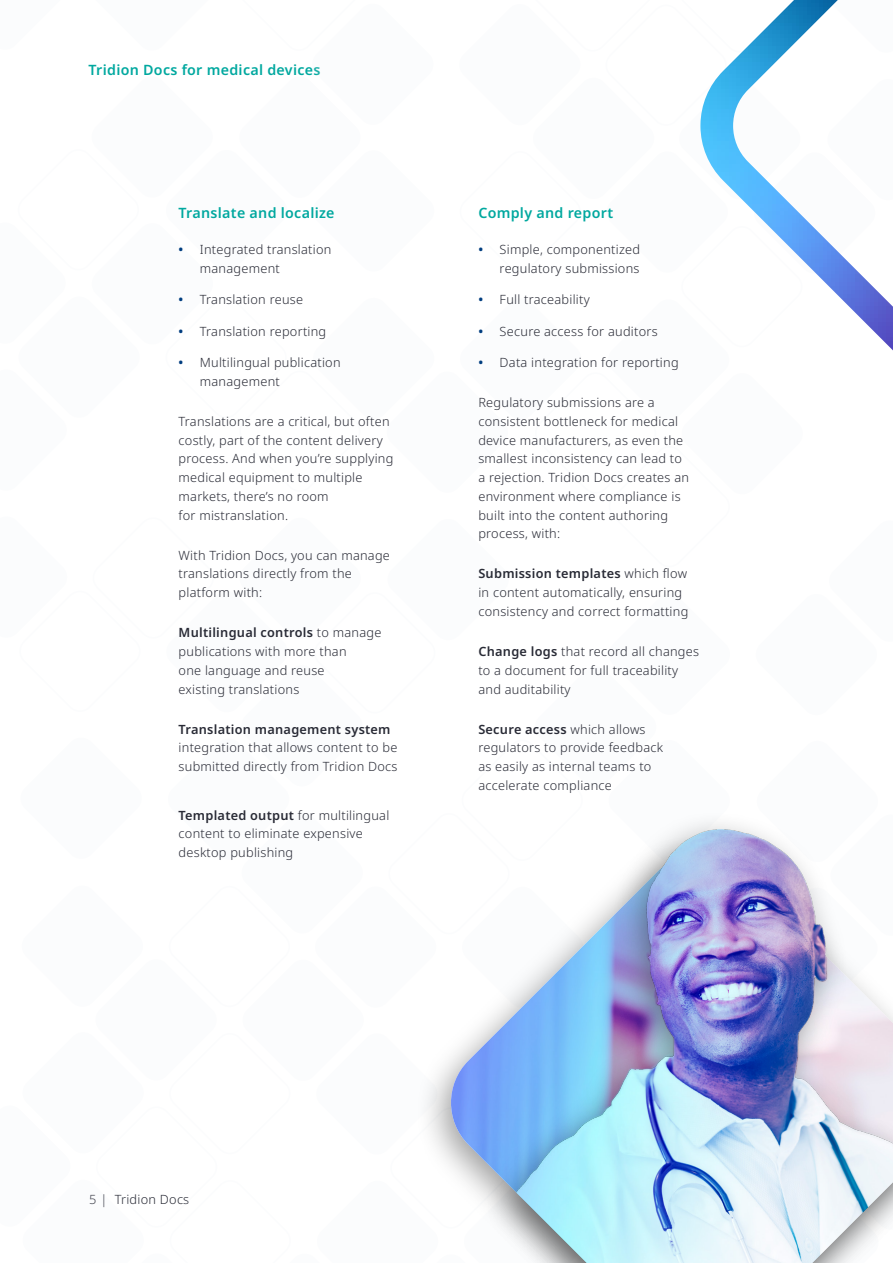
<style>
.page{position:relative;width:893px;height:1263px;background:#fff}
.page>*{position:absolute;margin:0;border:0;box-sizing:border-box;transform-origin:0 0}
.t1{font:600 14.25px "Noto Sans";letter-spacing:.02em;color:#00a89f}
.t2{font:300 12.75px/18.8px "Noto Sans";letter-spacing:.02em;color:#292b36}
.t3{font:600 12.75px "Noto Sans";letter-spacing:.02em;color:#292b36}
.s1{font-weight:600;color:#003d7f}
.s2{font-weight:600}
</style>
<div class="page">
<img style="left:700px;top:0;width:193px;height:350px">
<div style="left:415px;top:834px;width:478px;height:429px;background:#000;opacity:.38"></div>
<img style="left:445px;top:820px;width:448px;height:443px">
<p class="t1" style="left:89px;top:60px;width:233px">Tridion Docs for medical devices</p>
<p class="t1" style="left:179px;top:203px;width:157px">Translate and localize</p>
<p class="t2" style="left:200px;top:240px;width:133px;text-indent:-21px"><span class="s1">•</span> Integrated translation management</p>
<p class="t2" style="left:179px;top:290px;width:126px"><span class="s1">•</span> Translation reuse</p>
<p class="t2" style="left:179px;top:322px;width:149px"><span class="s1">•</span> Translation reporting</p>
<p class="t2" style="left:200px;top:353px;width:142px;text-indent:-21px"><span class="s1">•</span> Multilingual publication management</p>
<p class="t2" style="left:179px;top:412px;width:216px">Translations are a critical, but often costly, part of the content delivery process. And when you’re supplying medical equipment to multiple markets, there’s no room<br>for mistranslation.</p>
<p class="t2" style="left:179px;top:546px;width:213px">With Tridion Docs, you can manage translations directly from the platform with:</p>
<p class="t2" style="left:179px;top:623px;width:204px"><span class="s2">Multilingual controls</span> to manage publications with more than<br>one language and reuse<br>existing translations</p>
<p class="t3" style="left:179px;top:720px;width:213px">Translation management system</p>
<p class="t2" style="left:179px;top:738px;width:220px">integration that allows content to be submitted directly from Tridion Docs</p>
<p class="t2" style="left:179px;top:806px;width:212px"><span class="s2">Templated output</span> for multilingual content to eliminate expensive desktop publishing</p>
<p class="t1" style="left:478px;top:203px;width:136px">Comply and report</p>
<p class="t2" style="left:478px;top:240px;width:163px;text-align:right"><span class="s1">•</span> Simple, componentized regulatory submissions</p>
<p class="t2" style="left:478px;top:290px;width:113px"><span class="s1">•</span> Full traceability</p>
<p class="t2" style="left:478px;top:322px;width:181px"><span class="s1">•</span> Secure access for auditors</p>
<p class="t2" style="left:478px;top:353px;width:202px"><span class="s1">•</span> Data integration for reporting</p>
<p class="t2" style="left:478px;top:393px;width:212px">Regulatory submissions are a consistent bottleneck for medical device manufacturers, as even the smallest inconsistency can lead to a rejection. Tridion Docs creates an environment where compliance is built into the content authoring process, with:</p>
<p class="t2" style="left:478px;top:565px;width:211px"><span class="s2">Submission templates</span> which flow in content automatically, ensuring consistency and correct formatting</p>
<p class="t2" style="left:478px;top:642px;width:222px"><span class="s2">Change logs</span> that record all changes to a document for full traceability and auditability</p>
<p class="t2" style="left:478px;top:720px;width:186px"><span class="s2">Secure access</span> which allows regulators to provide feedback as easily as internal teams to accelerate compliance</p>
<p class="t2" style="left:89px;top:1191px;width:101px">5 | Tridion Docs</p>
</div>
